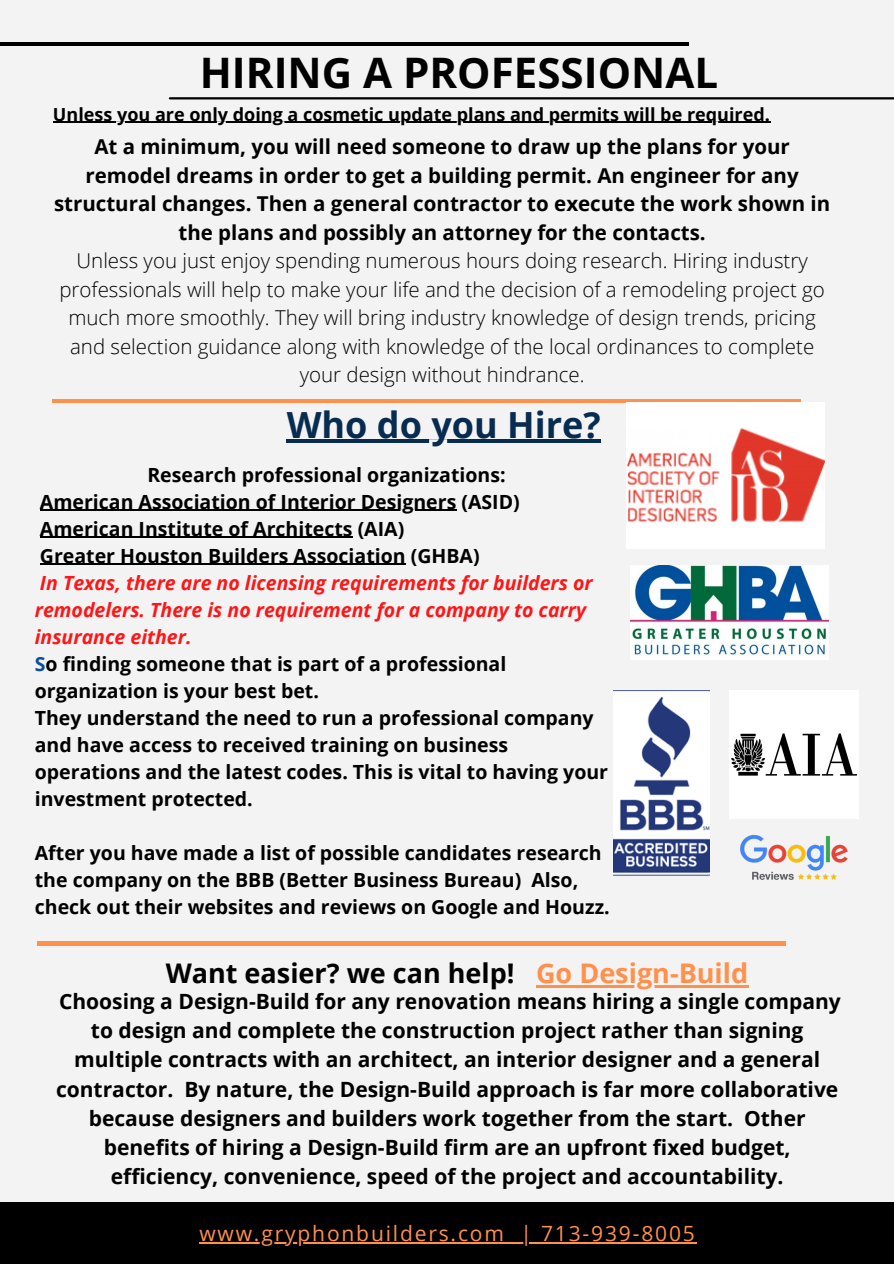
<style>
.page{position:relative;width:894px;height:1264px;background:#fff}
.page>*{position:absolute;margin:0;border:0;box-sizing:border-box;transform-origin:0 0}
.t1{font:700 42px "Open Sans";color:#000}
.t2{font:700 36px "Open Sans";color:#072c50}
.t3{font:700 27px "Open Sans";color:#000}
.t4{font:700 21px/29.2px "Open Sans";color:#000;text-align:center}
.t5{font:21px "Open Sans";letter-spacing:.085em;color:#ff914d}
.t6{font:300 20.55px/28.5px "Open Sans";color:#000;text-align:center}
.t7{font:700 20.55px/28.5px "Open Sans";color:#000;text-align:center}
.t8{font:700 19.5px/27px "Open Sans";color:#000}
.t9{font:italic 700 19.5px/27px "Open Sans";color:#ff1616}
.t10{font:700 18px "Open Sans";color:#000}
.s1{color:#0d509a}
.s2{color:#ff914d}
</style>
<div class="page">
<div style="left:0;top:0;width:893px;height:1263px;background:#f3f3f4"></div>
<hr style="left:0;top:42px;width:688px;height:4px;background:#000">
<hr style="left:52px;top:399px;width:748px;height:4px;background:#ff914d">
<div style="left:0;top:1202px;width:893px;height:61px;background:#000"></div>
<img style="left:626px;top:403px;width:198px;height:145px">
<img style="left:729px;top:690px;width:128px;height:114px">
<hr style="left:40px;top:510px;width:416px;height:1px;background:#000">
<hr style="left:40px;top:537px;width:312px;height:1px;background:#000">
<hr style="left:40px;top:564px;width:365px;height:1px;background:#000">
<img style="left:630px;top:565px;width:198px;height:94px">
<img style="left:613px;top:690px;width:95px;height:185px">
<img style="left:729px;top:804px;width:130px;height:76px">
<hr style="left:286px;top:440px;width:314px;height:3px;background:#072c50">
<hr style="left:199px;top:1241px;width:306px;height:2px;background:#ff914d">
<svg style="left:505px;top:1242px;width:15px;height:1px"></svg>
<hr style="left:520px;top:1241px;width:176px;height:2px;background:#ff914d">
<hr style="left:53px;top:122px;width:717px;height:1px;background:#000">
<hr style="left:536px;top:985px;width:212px;height:2px;background:#ff914d">
<hr style="left:170px;top:97px;width:723px;height:2px;background:#000">
<hr style="left:38px;top:941px;width:747px;height:4px;background:#ff914d">
<p class="t1" style="left:200px;top:43px;width:519px">HIRING A PROFESSIONAL</p>
<p class="t10" style="left:53px;top:101px;width:718px">Unless you are only doing a cosmetic update plans and permits will be required.</p>
<p class="t7" style="left:54px;top:132px;width:777px">At a minimum, you will need someone to draw up the plans for your remodel dreams in order to get a building permit. An engineer for any structural changes. Then a general contractor to execute the work shown in the plans and possibly an attorney for the contacts.</p>
<p class="t6" style="left:59px;top:246px;width:766px">Unless you just enjoy spending numerous hours doing research. Hiring industry professionals will help to make your life and the decision of a remodeling project go much more smoothly. They will bring industry knowledge of design trends, pricing and selection guidance along with knowledge of the local ordinances to complete your design without hindrance.</p>
<p class="t2" style="left:286px;top:399px;width:315px">Who do you Hire?</p>
<p class="t8" style="left:147px;top:460px;width:360px">Research professional organizations:</p>
<p class="t8" style="left:40px;top:487px;width:481px">American Association of Interior Designers (ASID)</p>
<p class="t8" style="left:40px;top:514px;width:366px">American Institute of Architects (AIA)</p>
<p class="t8" style="left:40px;top:541px;width:441px">Greater Houston Builders Association (GHBA)</p>
<p class="t9" style="left:35px;top:568px;width:559px">In Texas, there are no licensing requirements for builders or remodelers. There is no requirement for a company to carry insurance either.</p>
<p class="t8" style="left:35px;top:649px;width:473px"><span class="s1">S</span>o finding someone that is part of a professional organization is your best bet.</p>
<p class="t8" style="left:35px;top:704px;width:574px">They understand the need to run a professional company and have access to received training on business operations and the latest codes. This is vital to having your investment protected.</p>
<p class="t8" style="left:35px;top:839px;width:576px">After you have made a list of possible candidates research the company on the BBB (Better Business Bureau) Also, check out their websites and reviews on Google and Houzz.</p>
<p class="t3" style="left:166px;top:954px;width:584px">Want easier? we can help! <span class="s2">Go Design-Build</span></p>
<p class="t4" style="left:56px;top:985px;width:786px">Choosing a Design-Build for any renovation means hiring a single company to design and complete the construction project rather than signing multiple contracts with an architect, an interior designer and a general contractor. By nature, the Design-Build approach is far more collaborative because designers and builders work together from the start. Other benefits of hiring a Design-Build firm are an upfront fixed budget, efficiency, convenience, speed of the project and accountability.</p>
<p class="t5" style="left:199px;top:1218px;width:497px">www.gryphonbuilders.com | 713-939-8005</p>
</div>
